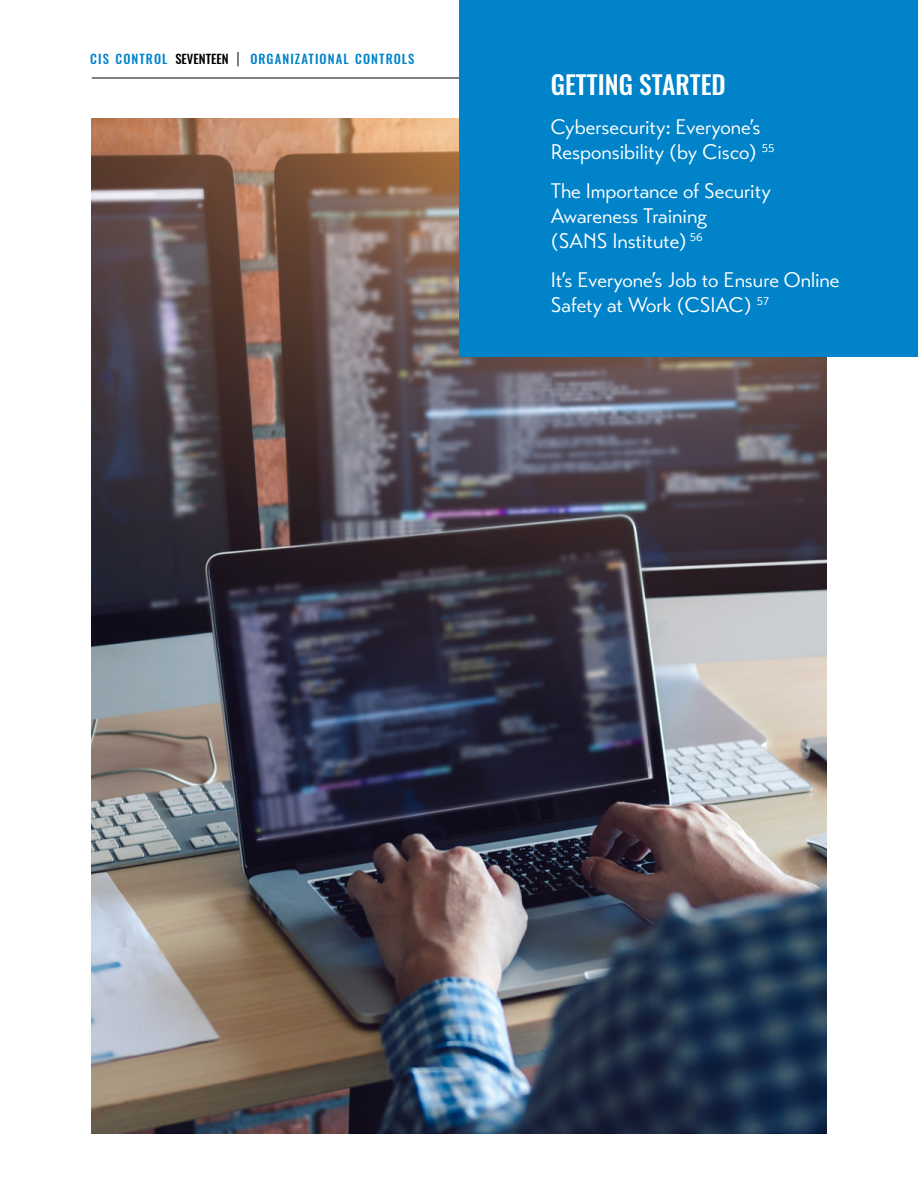
<style>
.page{position:relative;width:918px;height:1188px;background:#fff}
.page>*{position:absolute;margin:0;border:0;box-sizing:border-box;transform-origin:0 0}
.t1{font:500 25.5px "Oswald";color:#fff}
.t2{font:21px/25.2px "Transat Standard";color:#fff}
.t3{font:500 12.6px "Oswald";letter-spacing:.085em;color:#0083c9}
.t4{font:500 12.6px "Oswald";letter-spacing:.04em;color:#0083c9}
.s1{color:#000}
</style>
<div class="page">
<hr style="left:92px;top:78px;width:367px;height:1px;background:#000">
<img style="left:92px;top:119px;width:734px;height:1015px">
<div style="left:459px;top:0;width:459px;height:356px;background:#0083c9"></div>
<svg style="left:238px;top:52px;width:1px;height:14px"></svg>
<p class="t4" style="left:90px;top:52px;width:140px">CIS CONTROL <span class="s1">SEVENTEEN</span></p>
<p class="t3" style="left:250px;top:52px;width:166px">ORGANIZATIONAL CONTROLS</p>
<p class="t1" style="left:551px;top:72px;width:177px">GETTING STARTED</p>
<p class="t2" style="left:551px;top:114px;width:225px">Cybersecurity: Everyone’s<br>Responsibility (by Cisco) <sup>55</sup></p>
<p class="t2" style="left:551px;top:178px;width:222px">The Importance of Security<br>Awareness Training<br>(SANS Institute) <sup>56</sup></p>
<p class="t2" style="left:551px;top:267px;width:290px">It’s Everyone’s Job to Ensure Online<br>Safety at Work (CSIAC) <sup>57</sup></p>
</div>
